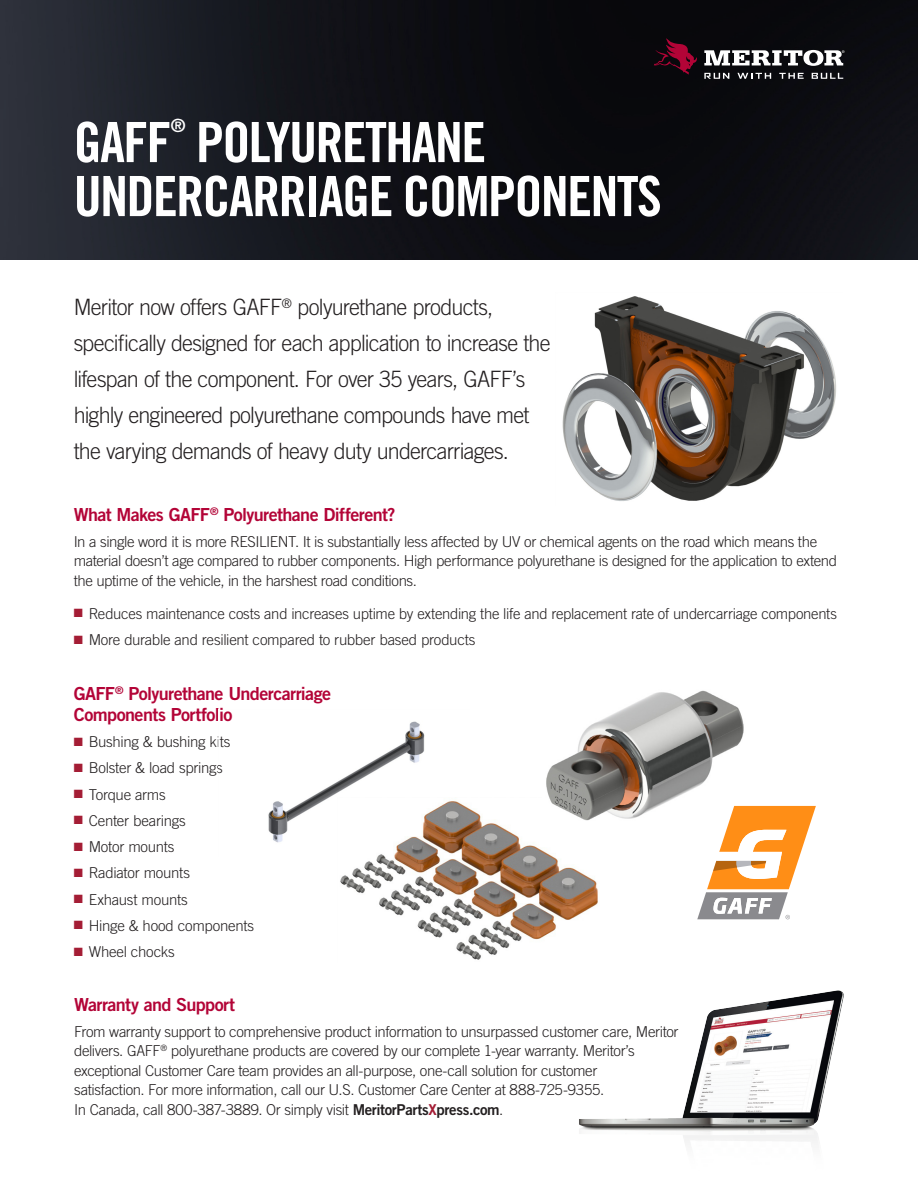
<style>
.page{position:relative;width:918px;height:1188px;background:#fff}
.page>*{position:absolute;margin:0;border:0;box-sizing:border-box;transform-origin:0 0}
.t1{font:55.5px "Trade Gothic LT Std Bd Cn 20";letter-spacing:-.03em;color:#fff}
.Body_Copy{font:300 22.5px/36px "Trade Gothic LT Std";letter-spacing:-.035em;color:#231f20;scale:.96 1}
.t2{font:18.3px "Trade Gothic LT Std Bd Cn 20";color:#fff}
.Subhead{font:18px/21px "Trade Gothic LT Std Bd 2";letter-spacing:-.035em;color:#b30437}
.Body_Copy-2{font:300 15px/19.5px "Trade Gothic LT Std";letter-spacing:-.025em;color:#231f20}
.s1{color:#a41d35}
.s2{font-family:"Trade Gothic LT Std Bd 2";font-weight:400}
.s3{font-family:"Trade Gothic LT Std Bd 2";font-weight:400;color:#a41d35}
</style>
<div class="page">
<svg style="left:0;top:0;width:918px;height:259px;background:#13141a"></svg>
<img style="left:562px;top:296px;width:274px;height:205px">
<svg style="left:704px;top:50px;width:141px;height:16px"></svg>
<svg style="left:704px;top:73px;width:25px;height:6px"></svg>
<svg style="left:737px;top:73px;width:34px;height:6px"></svg>
<svg style="left:779px;top:73px;width:25px;height:6px"></svg>
<svg style="left:812px;top:73px;width:31px;height:6px"></svg>
<svg style="left:654px;top:38px;width:44px;height:37px;background:#3c0619"></svg>
<img style="left:340px;top:809px;width:258px;height:151px">
<img style="left:542px;top:690px;width:211px;height:142px">
<svg style="left:697px;top:806px;width:119px;height:113px"></svg>
<img style="left:268px;top:721px;width:202px;height:135px">
<img style="left:579px;top:990px;width:265px;height:153px">
<p class="t2" style="left:171px;top:115px;width:16px">®</p>
<p class="t1" style="left:74px;top:109px;width:414px">GAFF POLYURETHANE</p>
<p class="t1" style="left:74px;top:163px;width:590px">UNDERCARRIAGE COMPONENTS</p>
<p class="Body_Copy" style="left:74px;top:289px;width:498px">Meritor now offers GAFF<sup>®</sup> polyurethane products, specifically designed for each application to increase the lifespan of the component. For over 35 years, GAFF’s highly engineered polyurethane compounds have met the varying demands of heavy duty undercarriages.</p>
<p class="Subhead" style="left:74px;top:503px;width:323px">What Makes GAFF<sup>®</sup> Polyurethane Different?</p>
<p class="Body_Copy-2" style="left:74px;top:532px;width:765px">In a single word it is more RESILIENT. It is substantially less affected by UV or chemical agents on the road which means the material doesn’t age compared to rubber components. High performance polyurethane is designed for the application to extend the uptime of the vehicle, in the harshest road conditions.</p>
<p class="Body_Copy-2" style="left:74px;top:604px;width:765px"><span class="s1">■</span> Reduces maintenance costs and increases uptime by extending the life and replacement rate of undercarriage components</p>
<p class="Body_Copy-2" style="left:74px;top:630px;width:403px"><span class="s1">■</span> More durable and resilient compared to rubber based products</p>
<p class="Subhead" style="left:74px;top:683px;width:259px">GAFF<sup>®</sup> Polyurethane Undercarriage<br>Components Portfolio</p>
<p class="Body_Copy-2" style="left:74px;top:732px;width:158px"><span class="s1">■</span> Bushing &amp; bushing kits</p>
<p class="Body_Copy-2" style="left:74px;top:758px;width:151px"><span class="s1">■</span> Bolster &amp; load springs</p>
<p class="Body_Copy-2" style="left:74px;top:784px;width:94px"><span class="s1">■</span> Torque arms</p>
<p class="Body_Copy-2" style="left:74px;top:811px;width:114px"><span class="s1">■</span> Center bearings</p>
<p class="Body_Copy-2" style="left:74px;top:837px;width:102px"><span class="s1">■</span> Motor mounts</p>
<p class="Body_Copy-2" style="left:74px;top:863px;width:118px"><span class="s1">■</span> Radiator mounts</p>
<p class="Body_Copy-2" style="left:74px;top:889px;width:116px"><span class="s1">■</span> Exhaust mounts</p>
<p class="Body_Copy-2" style="left:74px;top:916px;width:182px"><span class="s1">■</span> Hinge &amp; hood components</p>
<p class="Body_Copy-2" style="left:74px;top:942px;width:103px"><span class="s1">■</span> Wheel chocks</p>
<p class="Subhead" style="left:74px;top:994px;width:162px">Warranty and Support</p>
<p class="Body_Copy-2" style="left:74px;top:1022px;width:606px">From warranty support to comprehensive product information to unsurpassed customer care, Meritor delivers. GAFF<sup>®</sup> polyurethane products are covered by our complete 1-year warranty. Meritor’s exceptional Customer Care team provides an all-purpose, one-call solution for customer<br>satisfaction. For more information, call our U.S. Customer Care Center at 888-725-9355.<br>In Canada, call 800-387-3889. Or simply visit <span class="s2">MeritorParts</span><span class="s3">X</span><span class="s2">press.com</span>.</p>
</div>
